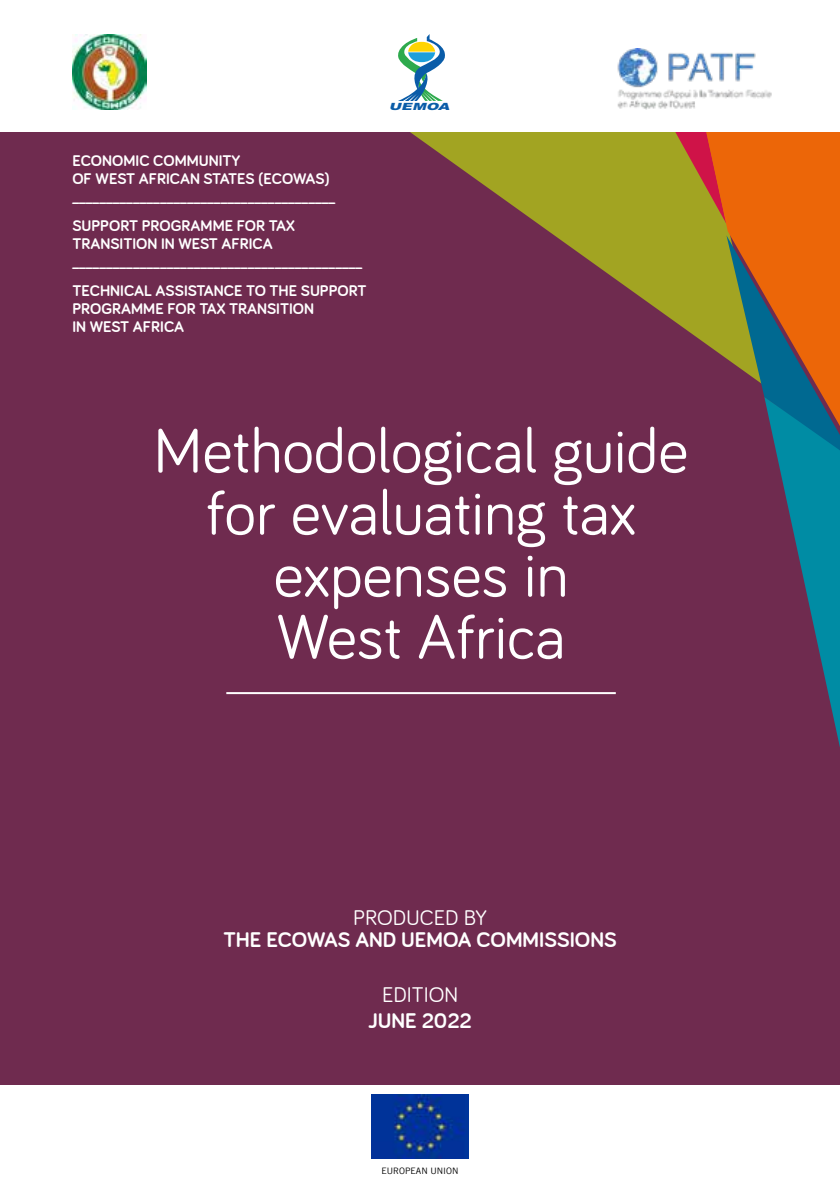
<style>
.page{position:relative;width:840px;height:1191px;background:#fff}
.page>*{position:absolute;margin:0;border:0;box-sizing:border-box;transform-origin:0 0}
.t1{font:64px/62px "Bariol";color:#fff;text-align:center}
.t2{font:700 22px "Bariol";color:#fff}
.t3{font:22px "Bariol";color:#fff}
.t4{font:700 16px/18px "Bariol";color:#fff}
.t5{font:italic 900 10px "Arial";color:#0a5ca8;scale:1.49 1}
.t6{font:8.8px "Trade Gothic LT Com";color:#000}
</style>
<div class="page">
<div style="left:0;top:0;width:839px;height:1084px;background:#6f2b4f"></div>
<svg style="left:410px;top:132px;width:267px;height:191px"></svg>
<div style="left:601px;top:132px;width:76px;height:92px;background:#a2a422"></div>
<svg style="left:677px;top:132px;width:162px;height:226px;background:#cb7417"></svg>
<div style="left:0;top:0;width:839px;height:132px;background:#fff"></div>
<svg style="left:726px;top:235px;width:113px;height:508px"></svg>
<hr style="left:226px;top:692px;width:389px;height:2px;background:#fff">
<img style="left:72px;top:34px;width:75px;height:75px">
<svg style="left:398px;top:34px;width:47px;height:67px"></svg>
<img style="left:372px;top:1094px;width:96px;height:64px">
<img style="left:617px;top:49px;width:155px;height:60px">
<p class="t4" style="left:72px;top:151px;width:264px">ECONOMIC COMMUNITY<br>OF WEST AFRICAN STATES (ECOWAS) _______________________________________</p>
<p class="t4" style="left:72px;top:217px;width:291px">SUPPORT PROGRAMME FOR TAX<br>TRANSITION IN WEST AFRICA ___________________________________________</p>
<p class="t4" style="left:72px;top:282px;width:295px">TECHNICAL ASSISTANCE TO THE SUPPORT<br>PROGRAMME FOR TAX TRANSITION<br>IN WEST AFRICA</p>
<p class="t5" style="left:388px;top:99px;width:45px">UEMOA</p>
<h1 class="t1" style="left:154px;top:420px;width:535px">Methodological guide for evaluating tax expenses in<br>West Africa</h1>
<h2 class="t3" style="left:353px;top:905px;width:135px">PRODUCED BY</h2>
<h2 class="t2" style="left:223px;top:927px;width:394px">THE ECOWAS AND UEMOA COMMISSIONS</h2>
<h2 class="t3" style="left:382px;top:982px;width:77px">EDITION</h2>
<h2 class="t2" style="left:368px;top:1008px;width:105px">JUNE 2022</h2>
<p class="t6" style="left:381px;top:1165px;width:79px">EUROPEAN UNION</p>
</div>
